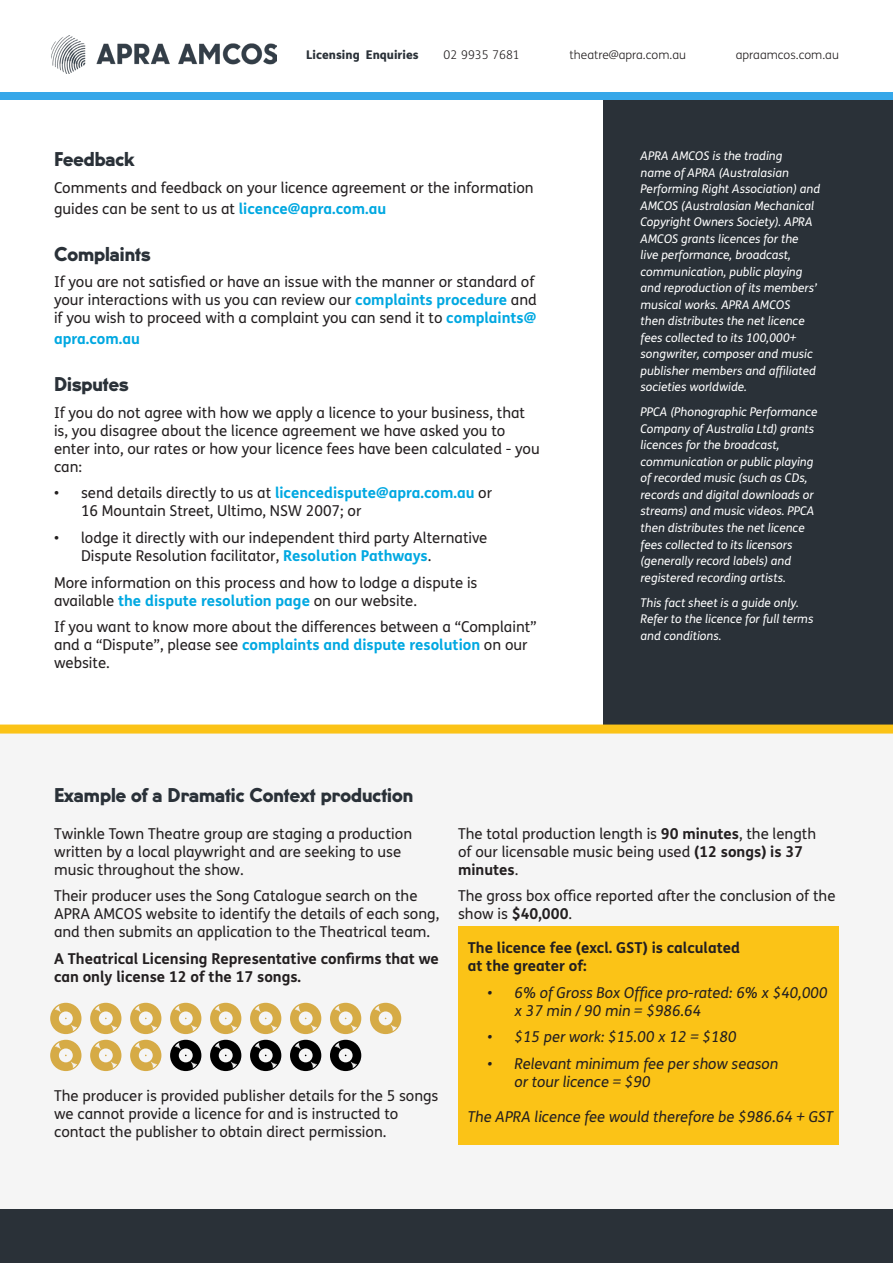
<style>
.page{position:relative;width:893px;height:1263px;background:#fff}
.page>*{position:absolute;margin:0;border:0;box-sizing:border-box;transform-origin:0 0}
.t1{font:900 18px "U8";color:#2a3138}
.t2{font:15px/18px "FS Me";color:#231f20}
.t3{font:italic 15px/18px "FS Me";color:#231f20}
.t4{font:700 15px/18px "FS Me";color:#231f20}
.t5{font:700 15px "FS Me";color:#00a8e1}
.t6{font:italic 12px/16.5px "FS Me";color:#fff}
.t7{font:300 12px "FS Me";color:#231f20}
.t8{font:800 12px "FS Me";color:#2a3138}
.s1{font-weight:700;color:#00a8e1}
.s2{font-weight:700}
</style>
<div class="page">
<img style="left:51px;top:35px;width:225px;height:38px">
<div style="left:0;top:1209px;width:893px;height:54px;background:#2a3138"></div>
<div style="left:0;top:92px;width:893px;height:8px;background:#36a7e9"></div>
<div style="left:0;top:729px;width:893px;height:480px;background:#f5f5f5"></div>
<div style="left:458px;top:926px;width:381px;height:219px;background:#fbc317"></div>
<div style="left:604px;top:100px;width:289px;height:624px;background:#2a3138"></div>
<div style="left:0;top:724px;width:893px;height:9px;background:#fbc317"></div>
<svg style="left:50px;top:1003px;width:31px;height:31px"></svg>
<svg style="left:50px;top:1040px;width:31px;height:31px"></svg>
<svg style="left:210px;top:1003px;width:31px;height:31px"></svg>
<svg style="left:210px;top:1040px;width:31px;height:31px"></svg>
<svg style="left:130px;top:1003px;width:31px;height:31px"></svg>
<svg style="left:130px;top:1040px;width:31px;height:31px"></svg>
<svg style="left:290px;top:1003px;width:31px;height:31px"></svg>
<svg style="left:290px;top:1040px;width:31px;height:31px"></svg>
<svg style="left:90px;top:1003px;width:31px;height:31px"></svg>
<svg style="left:90px;top:1040px;width:31px;height:31px"></svg>
<svg style="left:250px;top:1003px;width:31px;height:31px"></svg>
<svg style="left:250px;top:1040px;width:31px;height:31px"></svg>
<svg style="left:170px;top:1003px;width:31px;height:31px"></svg>
<svg style="left:170px;top:1040px;width:31px;height:31px"></svg>
<svg style="left:330px;top:1003px;width:31px;height:31px"></svg>
<svg style="left:370px;top:1003px;width:31px;height:31px"></svg>
<svg style="left:330px;top:1040px;width:31px;height:31px"></svg>
<p class="t8" style="left:306px;top:45px;width:114px">Licensing Enquiries</p>
<p class="t7" style="left:443px;top:46px;width:78px">02 9935 7681</p>
<p class="t7" style="left:570px;top:46px;width:118px">theatre@apra.com.au</p>
<p class="t7" style="left:736px;top:46px;width:105px">apraamcos.com.au</p>
<p class="t1" style="left:54px;top:145px;width:82px">Feedback</p>
<p class="t2" style="left:54px;top:177px;width:481px;line-height:21px">Comments and feedback on your licence agreement or the information guides can be sent to us at <span class="s1">licence@apra.com.au</span></p>
<p class="t1" style="left:54px;top:240px;width:98px">Complaints</p>
<p class="t2" style="left:54px;top:273px;width:484px">If you are not satisfied or have an issue with the manner or standard of your interactions with us you can review our <span class="s1">complaints procedure</span> and if you wish to proceed with a complaint you can send it to <span class="s1">complaints@</span></p>
<p class="t5" style="left:54px;top:327px;width:87px">apra.com.au</p>
<p class="t1" style="left:54px;top:370px;width:76px">Disputes</p>
<p class="t2" style="left:54px;top:403px;width:487px">If you do not agree with how we apply a licence to your business, that is, you disagree about the licence agreement we have asked you to enter into, our rates or how your licence fees have been calculated - you can:</p>
<p class="t2" style="left:81px;top:484px;width:413px;text-indent:-27px">• send details directly to us at <span class="s1">licencedispute@apra.com.au</span> or<br>16 Mountain Street, Ultimo, NSW 2007; or</p>
<p class="t2" style="left:81px;top:528px;width:408px;text-indent:-27px">• lodge it directly with our independent third party Alternative<br>Dispute Resolution facilitator, <span class="s1">Resolution Pathways</span>.</p>
<p class="t2" style="left:54px;top:573px;width:425px">More information on this process and how to lodge a dispute is available <span class="s1">the dispute resolution page</span> on our website.</p>
<p class="t2" style="left:54px;top:617px;width:484px">If you want to know more about the differences between a “Complaint” and a “Dispute”, please see <span class="s1">complaints and dispute resolution</span> on our website.</p>
<p class="t1" style="left:54px;top:781px;width:361px">Example of a Dramatic Context production</p>
<p class="t6" style="left:640px;top:148px;width:181px">APRA AMCOS is the trading<br>name of APRA (Australasian<br>Performing Right Association) and<br>AMCOS (Australasian Mechanical<br>Copyright Owners Society). APRA<br>AMCOS grants licences for the<br>live performance, broadcast, communication, public playing and reproduction of its members’ musical works. APRA AMCOS<br>then distributes the net licence fees collected to its 100,000+ songwriter, composer and music publisher members and affiliated societies worldwide.</p>
<p class="t6" style="left:640px;top:404px;width:179px">PPCA (Phonographic Performance<br>Company of Australia Ltd) grants licences for the broadcast, communication or public playing of recorded music (such as CDs, records and digital downloads or streams) and music videos. PPCA then distributes the net licence fees collected to its licensors (generally record labels) and registered recording artists.</p>
<p class="t6" style="left:640px;top:594px;width:174px">This fact sheet is a guide only.<br>Refer to the licence for full terms and conditions.</p>
<p class="t2" style="left:54px;top:824px;width:360px">Twinkle Town Theatre group are staging a production written by a local playwright and are seeking to use music throughout the show.</p>
<p class="t2" style="left:54px;top:887px;width:387px">Their producer uses the Song Catalogue search on the<br>APRA AMCOS website to identify the details of each song, and then submits an application to the Theatrical team.</p>
<p class="t4" style="left:54px;top:949px;width:386px">A Theatrical Licensing Representative confirms that we can only license 12 of the 17 songs.</p>
<p class="t2" style="left:54px;top:1086px;width:386px">The producer is provided publisher details for the 5 songs we cannot provide a licence for and is instructed to contact the publisher to obtain direct permission.</p>
<p class="t2" style="left:458px;top:824px;width:360px">The total production length is <span class="s2">90 minutes</span>, the length of our licensable music being used <span class="s2">(12 songs) is 37 minutes</span>.</p>
<p class="t2" style="left:458px;top:887px;width:379px">The gross box office reported after the conclusion of the show is <span class="s2">$40,000</span>.</p>
<p class="t4" style="left:468px;top:938px;width:274px">The licence fee (excl. GST) is calculated at the greater of:</p>
<p class="t3" style="left:514px;top:983px;width:315px;text-indent:-27px">• 6% of Gross Box Office pro-rated: 6% x $40,000 x 37 min / 90 min = $986.64</p>
<p class="t3" style="left:487px;top:1027px;width:251px">• $15 per work: $15.00 x 12 = $180</p>
<p class="t3" style="left:514px;top:1054px;width:265px;text-indent:-27px">• Relevant minimum fee per show season or tour licence = $90</p>
<p class="t3" style="left:468px;top:1107px;width:367px">The APRA licence fee would therefore be $986.64 + GST</p>
</div>
